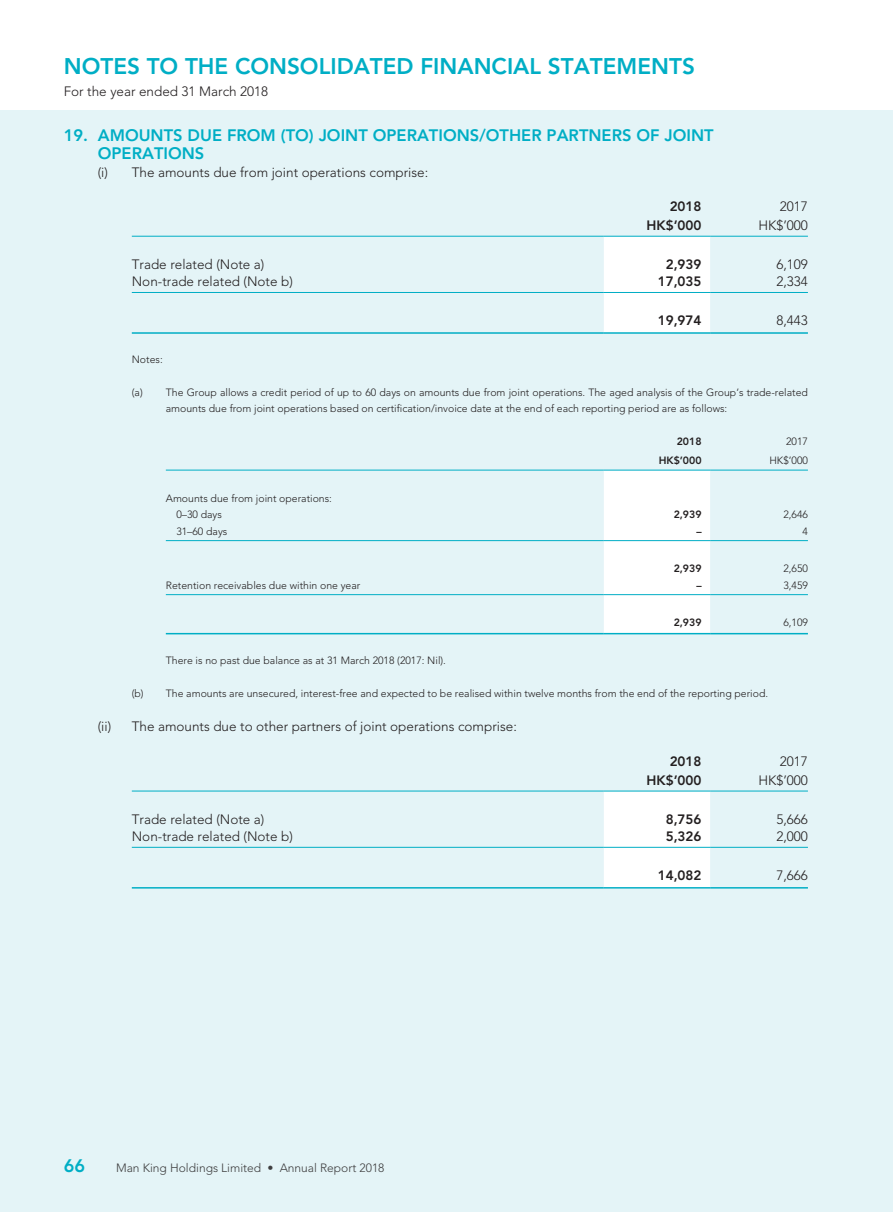
<style>
.page{position:relative;width:893px;height:1212px;background:#fff}
.page>*{position:absolute;margin:0;border:0;box-sizing:border-box;transform-origin:0 0}
.t1{font:800 22.5px "Avenir LT Std";color:#00aec5}
.t2{font:800 18px "Avenir LT Std";color:#00aec5}
._01_H1{font:800 16.5px/18px "Avenir LT Std";color:#00aec5}
._50_Table_txt{font:300 13.5px "Avenir LT Std";color:#231f20}
._00_txt{font:300 13.5px "Avenir LT Std";color:#231f20}
._50_Table_txt-2{font:800 13.5px "Avenir LT Std";color:#231f20}
.t3{font:300 12px "Avenir LT Std";color:#3e3e3f}
._06_Notes{font:300 10.5px/16.5px "Avenir LT Std";color:#231f20}
._51_N_Table_txt{font:300 10.5px "Avenir LT Std";color:#231f20}
._51_N_Table_txt-2{font:800 10.5px "Avenir LT Std";color:#231f20}
</style>
<div class="page">
<div style="left:0;top:111px;width:893px;height:1101px;background:#e4f4f7"></div>
<div style="left:604px;top:237px;width:106px;height:95px;background:#fff"></div>
<hr style="left:132px;top:236px;width:472px;height:1px;background:#00aec5">
<hr style="left:604px;top:236px;width:106px;height:1px;background:#00aec5">
<hr style="left:710px;top:236px;width:98px;height:1px;background:#00aec5">
<hr style="left:132px;top:292px;width:472px;height:1px;background:#00aec5">
<hr style="left:604px;top:292px;width:106px;height:1px;background:#00aec5">
<hr style="left:710px;top:292px;width:98px;height:1px;background:#00aec5">
<hr style="left:132px;top:332px;width:472px;height:2px;background:#00aec5">
<hr style="left:604px;top:332px;width:106px;height:2px;background:#00aec5">
<hr style="left:710px;top:332px;width:98px;height:2px;background:#00aec5">
<div style="left:604px;top:471px;width:106px;height:161px;background:#fff"></div>
<hr style="left:166px;top:470px;width:438px;height:1px;background:#00aec5">
<hr style="left:604px;top:470px;width:106px;height:1px;background:#00aec5">
<hr style="left:710px;top:470px;width:98px;height:1px;background:#00aec5">
<hr style="left:166px;top:540px;width:438px;height:1px;background:#00aec5">
<hr style="left:604px;top:540px;width:106px;height:1px;background:#00aec5">
<hr style="left:710px;top:540px;width:98px;height:1px;background:#00aec5">
<hr style="left:166px;top:594px;width:438px;height:1px;background:#00aec5">
<hr style="left:604px;top:594px;width:106px;height:1px;background:#00aec5">
<hr style="left:710px;top:594px;width:98px;height:1px;background:#00aec5">
<hr style="left:166px;top:633px;width:438px;height:1px;background:#00aec5">
<hr style="left:604px;top:633px;width:106px;height:1px;background:#00aec5">
<hr style="left:710px;top:633px;width:98px;height:1px;background:#00aec5">
<div style="left:604px;top:792px;width:106px;height:95px;background:#fff"></div>
<hr style="left:132px;top:791px;width:472px;height:1px;background:#00aec5">
<hr style="left:604px;top:791px;width:106px;height:1px;background:#00aec5">
<hr style="left:710px;top:791px;width:98px;height:1px;background:#00aec5">
<hr style="left:132px;top:847px;width:472px;height:1px;background:#00aec5">
<hr style="left:604px;top:847px;width:106px;height:1px;background:#00aec5">
<hr style="left:710px;top:847px;width:98px;height:1px;background:#00aec5">
<hr style="left:132px;top:887px;width:472px;height:1px;background:#00aec5">
<hr style="left:604px;top:887px;width:106px;height:1px;background:#00aec5">
<hr style="left:710px;top:887px;width:98px;height:1px;background:#00aec5">
<p class="t1" style="left:64px;top:53px;width:633px">NOTES TO THE CONSOLIDATED FINANCIAL STATEMENTS</p>
<p class="_00_txt" style="left:64px;top:84px;width:206px">For the year ended 31 March 2018</p>
<p class="_01_H1" style="left:98px;top:127px;width:617px;text-indent:-34px">19. AMOUNTS DUE FROM (TO) JOINT OPERATIONS/OTHER PARTNERS OF JOINT<br>OPERATIONS</p>
<p class="_00_txt" style="left:98px;top:164px;width:332px">(i) The amounts due from joint operations comprise:</p>
<p class="_50_Table_txt-2" style="left:670px;top:198px;width:33px">2018</p>
<p class="_50_Table_txt" style="left:780px;top:198px;width:30px">2017</p>
<p class="_50_Table_txt-2" style="left:646px;top:217px;width:57px">HK$’000</p>
<p class="_50_Table_txt" style="left:758px;top:217px;width:51px">HK$’000</p>
<p class="_50_Table_txt" style="left:132px;top:256px;width:134px">Trade related (Note a)</p>
<p class="_50_Table_txt-2" style="left:666px;top:256px;width:37px">2,939</p>
<p class="_50_Table_txt" style="left:776px;top:256px;width:33px">6,109</p>
<p class="_50_Table_txt" style="left:132px;top:273px;width:163px">Non-trade related (Note b)</p>
<p class="_50_Table_txt-2" style="left:658px;top:273px;width:45px">17,035</p>
<p class="_50_Table_txt" style="left:776px;top:273px;width:33px">2,334</p>
<p class="_50_Table_txt-2" style="left:658px;top:312px;width:45px">19,974</p>
<p class="_50_Table_txt" style="left:776px;top:312px;width:33px">8,443</p>
<p class="_06_Notes" style="left:132px;top:351px;width:32px">Notes:</p>
<p class="_06_Notes" style="left:166px;top:384px;width:644px;text-indent:-34px">(a) The Group allows a credit period of up to 60 days on amounts due from joint operations. The aged analysis of the Group’s trade-related amounts due from joint operations based on certification/invoice date at the end of each reporting period are as follows:</p>
<p class="_51_N_Table_txt-2" style="left:677px;top:436px;width:26px">2018</p>
<p class="_51_N_Table_txt" style="left:786px;top:436px;width:23px">2017</p>
<p class="_51_N_Table_txt-2" style="left:659px;top:454px;width:44px">HK$’000</p>
<p class="_51_N_Table_txt" style="left:769px;top:454px;width:40px">HK$’000</p>
<p class="_51_N_Table_txt" style="left:166px;top:492px;width:168px">Amounts due from joint operations:</p>
<p class="_51_N_Table_txt" style="left:176px;top:508px;width:47px">0–30 days</p>
<p class="_51_N_Table_txt-2" style="left:674px;top:508px;width:29px">2,939</p>
<p class="_51_N_Table_txt" style="left:783px;top:508px;width:26px">2,646</p>
<p class="_51_N_Table_txt" style="left:176px;top:525px;width:53px">31–60 days</p>
<p class="_51_N_Table_txt-2" style="left:696px;top:525px;width:7px">–</p>
<p class="_51_N_Table_txt" style="left:802px;top:525px;width:7px">4</p>
<p class="_51_N_Table_txt-2" style="left:674px;top:562px;width:29px">2,939</p>
<p class="_51_N_Table_txt" style="left:783px;top:562px;width:26px">2,650</p>
<p class="_51_N_Table_txt" style="left:166px;top:579px;width:196px">Retention receivables due within one year</p>
<p class="_51_N_Table_txt-2" style="left:696px;top:579px;width:7px">–</p>
<p class="_51_N_Table_txt" style="left:783px;top:579px;width:26px">3,459</p>
<p class="_51_N_Table_txt-2" style="left:674px;top:616px;width:29px">2,939</p>
<p class="_51_N_Table_txt" style="left:783px;top:616px;width:26px">6,109</p>
<p class="_06_Notes" style="left:166px;top:652px;width:282px">There is no past due balance as at 31 March 2018 (2017: Nil).</p>
<p class="_06_Notes" style="left:132px;top:685px;width:638px">(b) The amounts are unsecured, interest-free and expected to be realised within twelve months from the end of the reporting period.</p>
<p class="_00_txt" style="left:98px;top:719px;width:421px">(ii) The amounts due to other partners of joint operations comprise:</p>
<p class="_50_Table_txt-2" style="left:670px;top:753px;width:33px">2018</p>
<p class="_50_Table_txt" style="left:780px;top:753px;width:30px">2017</p>
<p class="_50_Table_txt-2" style="left:646px;top:772px;width:57px">HK$’000</p>
<p class="_50_Table_txt" style="left:758px;top:772px;width:51px">HK$’000</p>
<p class="_50_Table_txt" style="left:132px;top:811px;width:134px">Trade related (Note a)</p>
<p class="_50_Table_txt-2" style="left:666px;top:811px;width:37px">8,756</p>
<p class="_50_Table_txt" style="left:776px;top:811px;width:33px">5,666</p>
<p class="_50_Table_txt" style="left:132px;top:828px;width:163px">Non-trade related (Note b)</p>
<p class="_50_Table_txt-2" style="left:666px;top:828px;width:37px">5,326</p>
<p class="_50_Table_txt" style="left:776px;top:828px;width:33px">2,000</p>
<p class="_50_Table_txt-2" style="left:658px;top:867px;width:45px">14,082</p>
<p class="_50_Table_txt" style="left:776px;top:867px;width:33px">7,666</p>
<p class="t2" style="left:64px;top:1155px;width:23px">66</p>
<p class="t3" style="left:116px;top:1160px;width:270px">Man King Holdings Limited • Annual Report 2018</p>
</div>
